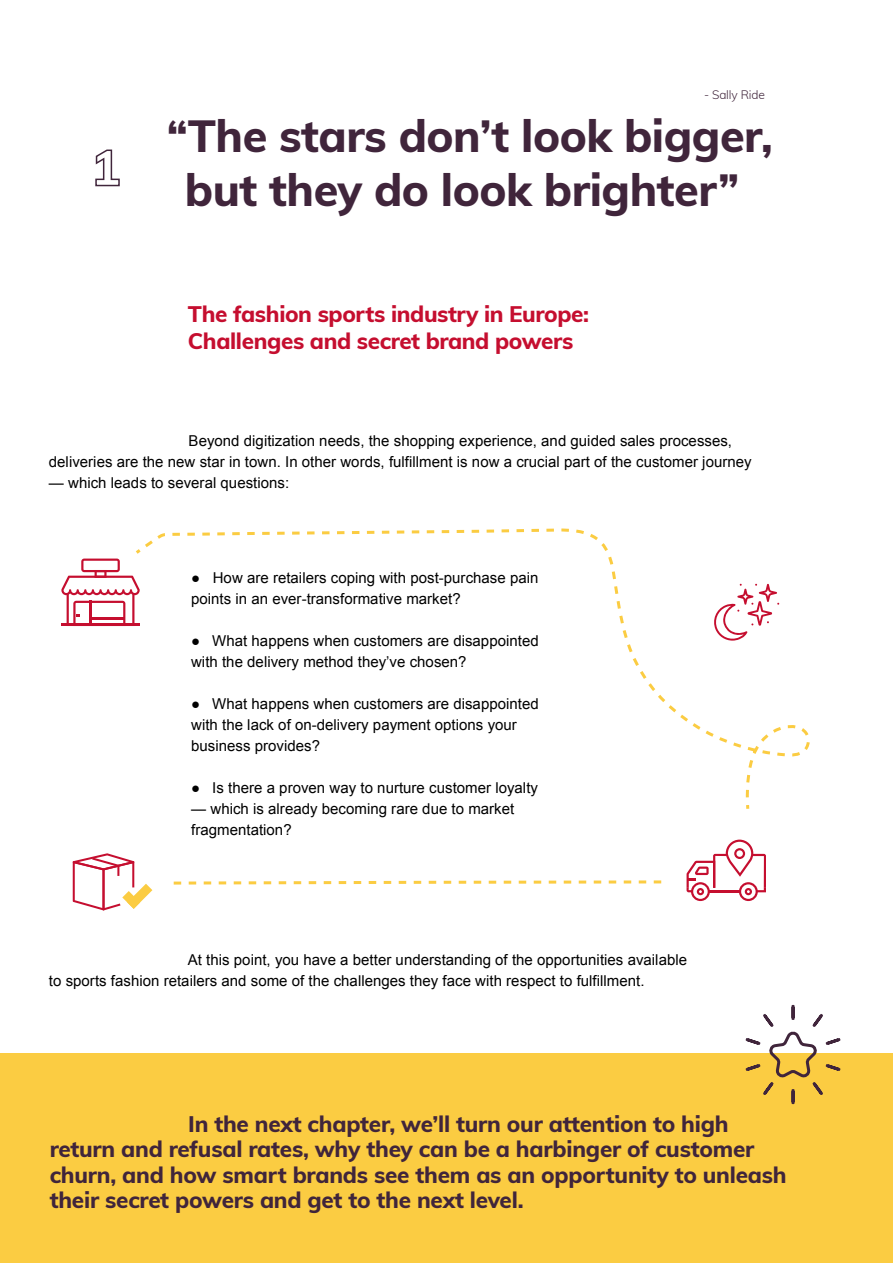
<style>
.page{position:relative;width:893px;height:1263px;background:#fff}
.page>*{position:absolute;margin:0;border:0;box-sizing:border-box;transform-origin:0 0}
.t1{font:800 45px/54px "Muli";letter-spacing:-.01em;color:#40253b;text-align:center}
.t2{font:800 22.5px/25.5px "Muli";letter-spacing:-.01em;color:#40253b}
.t3{font:800 22.5px/27px "Muli";letter-spacing:-.015em;color:#c50e2f}
.t4{font:15px/21px "Arial";color:#000}
.t5{font:300 12px "Muli";letter-spacing:-.01em;color:#40253b}
</style>
<div class="page">
<div style="left:0;top:1054px;width:893px;height:209px;background:#fbcc42"></div>
<svg style="left:95px;top:149px;width:25px;height:38px"></svg>
<svg style="left:744px;top:1004px;width:98px;height:101px"></svg>
<svg style="left:687px;top:840px;width:79px;height:61px"></svg>
<svg style="left:73px;top:853px;width:79px;height:57px"></svg>
<svg style="left:61px;top:549px;width:80px;height:77px"></svg>
<svg style="left:145px;top:528px;width:665px;height:270px"></svg>
<svg style="left:746px;top:805px;width:4px;height:4px"></svg>
<svg style="left:173px;top:880px;width:489px;height:5px"></svg>
<p class="t5" style="left:704px;top:86px;width:62px">- Sally Ride</p>
<h1 class="t1" style="left:167px;top:107px;width:608px">“The stars don’t look bigger, but they do look brighter”</h1>
<h2 class="t3" style="left:188px;top:299px;width:403px">The fashion sports industry in Europe:<br>Challenges and secret brand powers</h2>
<p class="t4" style="left:49px;top:431px;width:704px;text-indent:140px">Beyond digitization needs, the shopping experience, and guided sales processes, deliveries are the new star in town. In other words, fulfillment is now a crucial part of the customer journey</p>
<p class="t4" style="left:49px;top:473px;width:242px">— which leads to several questions:</p>
<p class="t4" style="left:191px;top:567px;width:349px">● How are retailers coping with post-purchase pain points in an ever-transformative market?</p>
<p class="t4" style="left:191px;top:630px;width:349px">● What happens when customers are disappointed with the delivery method they’ve chosen?</p>
<p class="t4" style="left:191px;top:693px;width:349px">● What happens when customers are disappointed with the lack of on-delivery payment options your business provides?</p>
<p class="t4" style="left:191px;top:777px;width:348px">● Is there a proven way to nurture customer loyalty</p>
<p class="t4" style="left:191px;top:798px;width:325px">— which is already becoming rare due to market fragmentation?</p>
<p class="t4" style="left:49px;top:949px;width:640px;text-indent:139px">At this point, you have a better understanding of the opportunities available to sports fashion retailers and some of the challenges they face with respect to fulfillment.</p>
<h2 class="t2" style="left:50px;top:1110px;width:738px;text-indent:138px">In the next chapter, we’ll turn our attention to high return and refusal rates, why they can be a harbinger of customer churn, and how smart brands see them as an opportunity to unleash their secret powers and get to the next level.</h2>
</div>
